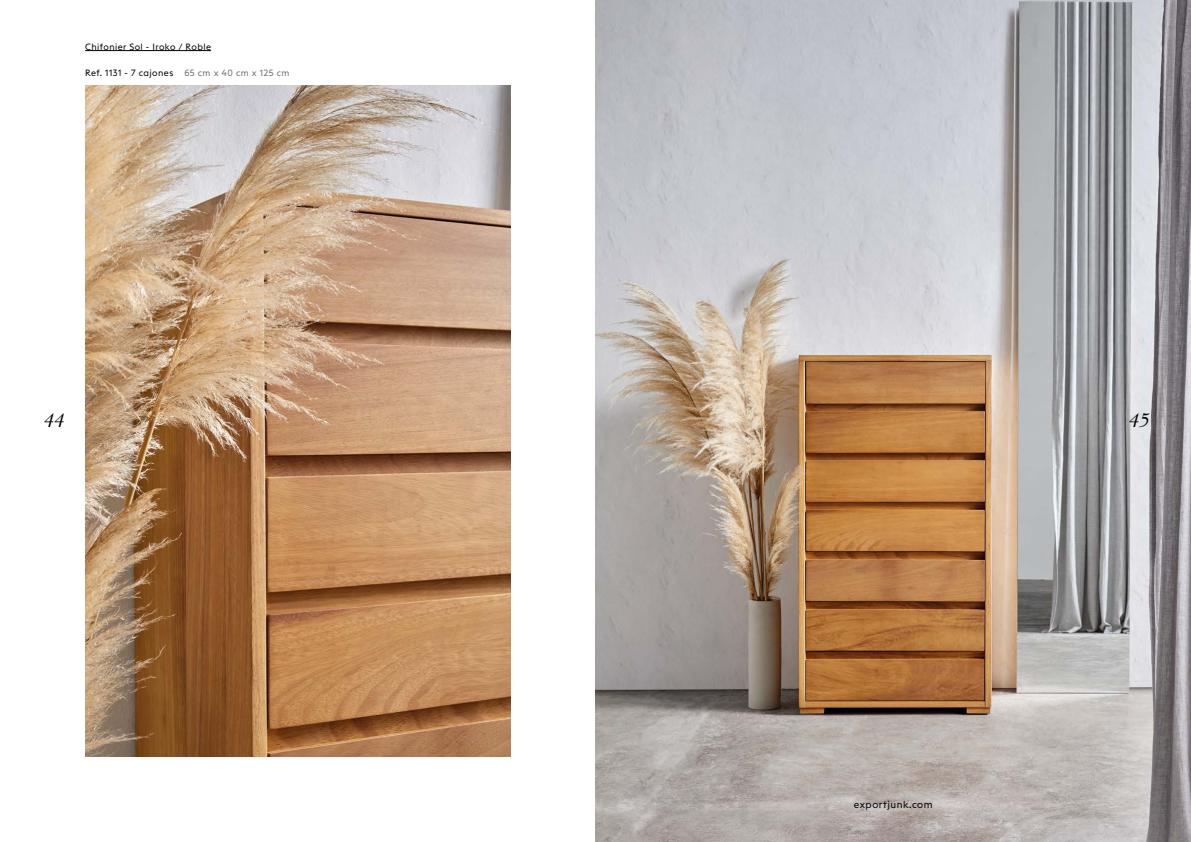
<style>
.page{position:relative;width:1191px;height:842px;background:#fff}
.page>*{position:absolute;margin:0;border:0;box-sizing:border-box;transform-origin:0 0}
.t1{font:italic 20px "New Baskerville Std";color:#000}
.t2{font:10px "Euclid Triangle";letter-spacing:.05em;color:#000}
.t3{font:9px "Euclid Triangle";letter-spacing:.05em;color:#000}
.s1{color:#706f6f}
</style>
<div class="page">
<img style="left:85px;top:85px;width:425px;height:672px">
<img style="left:595px;top:0;width:596px;height:842px">
<hr style="left:85px;top:50px;width:126px;height:1px;background:#000">
<p class="t3" style="left:85px;top:41px;width:127px">Chifonier Sol - Iroko / Roble</p>
<p class="t3" style="left:85px;top:67px;width:206px">Ref. 1131 - 7 cajones <span class="s1">65 cm x 40 cm x 125 cm</span></p>
<h1 class="t1" style="left:43px;top:409px;width:22px">44</h1>
<h1 class="t1" style="left:1127px;top:409px;width:22px">45</h1>
<p class="t2" style="left:854px;top:798px;width:80px">exportjunk.com</p>
</div>
